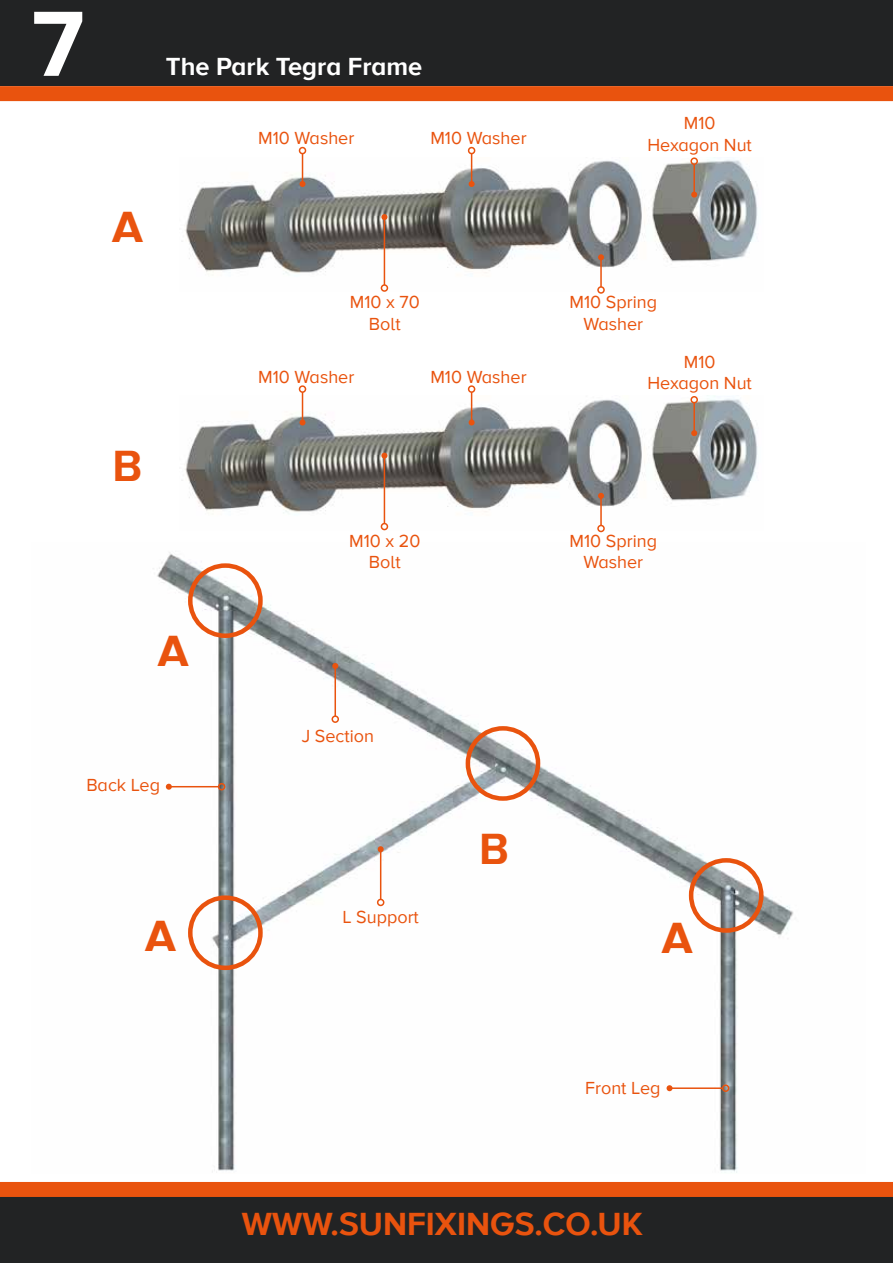
<style>
.page{position:relative;width:893px;height:1263px;background:#fff}
.page>*{position:absolute;margin:0;border:0;box-sizing:border-box;transform-origin:0 0}
.t1{font:700 96px "Proxima Nova A";color:#fff}
.t2{font:700 45px "Proxima Nova A";color:#e9530e}
.t3{font:700 33px "Proxima Nova A";color:#e9530e}
.t4{font:700 25.5px "Proxima Nova A";color:#fff}
.t5{font:18px/21.6px "Proxima Nova A";color:#e9530e;text-align:center}
</style>
<div class="page">
<div style="left:0;top:0;width:893px;height:86px;background:#222324"></div>
<div style="left:0;top:1195px;width:893px;height:68px;background:#222324"></div>
<div style="left:0;top:1182px;width:893px;height:15px;background:#e9530e"></div>
<div style="left:0;top:86px;width:893px;height:15px;background:#e9530e"></div>
<img style="left:153px;top:552px;width:641px;height:621px">
<div style="left:188px;top:563px;width:75px;height:75px;border:4px solid #e9530e;border-radius:50%"></div>
<div style="left:188px;top:895px;width:75px;height:75px;border:4px solid #e9530e;border-radius:50%"></div>
<div style="left:466px;top:726px;width:74px;height:75px;border:4px solid #e9530e;border-radius:50%"></div>
<div style="left:689px;top:858px;width:74px;height:75px;border:4px solid #e9530e;border-radius:50%"></div>
<hr style="left:169px;top:786px;width:50px;height:1px;background:#e9530e">
<div style="left:218px;top:783px;width:7px;height:7px;border:2px solid #e9530e;border-radius:50%"></div>
<svg style="left:166px;top:784px;width:6px;height:6px"></svg>
<hr style="left:669px;top:1087px;width:54px;height:2px;background:#e9530e">
<div style="left:722px;top:1084px;width:7px;height:8px;border:2px solid #e9530e;border-radius:50%"></div>
<svg style="left:666px;top:1085px;width:6px;height:6px"></svg>
<img style="left:182px;top:157px;width:576px;height:135px">
<img style="left:182px;top:396px;width:576px;height:134px">
<hr style="left:380px;top:849px;width:1px;height:50px;background:#e9530e">
<div style="left:377px;top:899px;width:7px;height:7px;border:2px solid #e9530e;border-radius:50%"></div>
<svg style="left:378px;top:846px;width:6px;height:6px"></svg>
<hr style="left:334px;top:666px;width:2px;height:50px;background:#e9530e">
<div style="left:331px;top:715px;width:8px;height:8px;border:2px solid #e9530e;border-radius:50%"></div>
<svg style="left:332px;top:663px;width:6px;height:6px"></svg>
<hr style="left:384px;top:217px;width:1px;height:68px;background:#e9530e">
<div style="left:381px;top:284px;width:7px;height:8px;border:2px solid #e9530e;border-radius:50%"></div>
<svg style="left:381px;top:214px;width:6px;height:6px"></svg>
<hr style="left:384px;top:456px;width:1px;height:68px;background:#e9530e">
<div style="left:381px;top:523px;width:7px;height:7px;border:2px solid #e9530e;border-radius:50%"></div>
<svg style="left:381px;top:453px;width:6px;height:6px"></svg>
<hr style="left:302px;top:154px;width:1px;height:30px;background:#e9530e">
<div style="left:299px;top:147px;width:7px;height:7px;border:2px solid #e9530e;border-radius:50%"></div>
<svg style="left:299px;top:181px;width:6px;height:6px"></svg>
<hr style="left:302px;top:392px;width:1px;height:30px;background:#e9530e">
<div style="left:299px;top:385px;width:7px;height:8px;border:2px solid #e9530e;border-radius:50%"></div>
<svg style="left:299px;top:419px;width:6px;height:6px"></svg>
<hr style="left:471px;top:154px;width:1px;height:30px;background:#e9530e">
<div style="left:468px;top:147px;width:7px;height:7px;border:2px solid #e9530e;border-radius:50%"></div>
<svg style="left:469px;top:181px;width:6px;height:6px"></svg>
<hr style="left:471px;top:392px;width:1px;height:30px;background:#e9530e">
<div style="left:468px;top:385px;width:7px;height:8px;border:2px solid #e9530e;border-radius:50%"></div>
<svg style="left:469px;top:419px;width:6px;height:6px"></svg>
<hr style="left:693px;top:164px;width:2px;height:31px;background:#e9530e">
<div style="left:690px;top:157px;width:8px;height:8px;border:2px solid #e9530e;border-radius:50%"></div>
<svg style="left:691px;top:192px;width:6px;height:6px"></svg>
<hr style="left:693px;top:403px;width:2px;height:30px;background:#e9530e">
<div style="left:690px;top:396px;width:8px;height:7px;border:2px solid #e9530e;border-radius:50%"></div>
<svg style="left:691px;top:430px;width:6px;height:6px"></svg>
<hr style="left:600px;top:257px;width:2px;height:30px;background:#e9530e">
<div style="left:597px;top:286px;width:8px;height:8px;border:2px solid #e9530e;border-radius:50%"></div>
<svg style="left:598px;top:254px;width:6px;height:6px"></svg>
<hr style="left:600px;top:496px;width:2px;height:29px;background:#e9530e">
<div style="left:597px;top:525px;width:8px;height:7px;border:2px solid #e9530e;border-radius:50%"></div>
<svg style="left:598px;top:493px;width:6px;height:6px"></svg>
<h1 class="t1" style="left:32px;top:-11px;width:54px">7</h1>
<h3 class="t4" style="left:166px;top:52px;width:258px">The Park Tegra Frame</h3>
<p class="t5" style="left:258px;top:128px;width:98px">M10 Washer</p>
<p class="t5" style="left:430px;top:128px;width:98px">M10 Washer</p>
<h2 class="t2" style="left:112px;top:201px;width:32px">A</h2>
<p class="t5" style="left:350px;top:292px;width:72px">M10 x 70<br>Bolt</p>
<p class="t5" style="left:258px;top:367px;width:98px">M10 Washer</p>
<p class="t5" style="left:430px;top:367px;width:98px">M10 Washer</p>
<h2 class="t2" style="left:113px;top:440px;width:31px">B</h2>
<h2 class="t2" style="left:158px;top:625px;width:32px">A</h2>
<p class="t5" style="left:86px;top:775px;width:75px">Back Leg</p>
<p class="t5" style="left:349px;top:530px;width:73px">M10 x 20<br>Bolt</p>
<p class="t5" style="left:302px;top:725px;width:74px">J Section</p>
<h2 class="t2" style="left:479px;top:823px;width:31px">B</h2>
<p class="t5" style="left:647px;top:113px;width:106px">M10<br>Hexagon Nut</p>
<p class="t5" style="left:570px;top:292px;width:89px">M10 Spring<br>Washer</p>
<p class="t5" style="left:647px;top:351px;width:106px">M10<br>Hexagon Nut</p>
<p class="t5" style="left:570px;top:530px;width:89px">M10 Spring<br>Washer</p>
<p class="t5" style="left:342px;top:906px;width:78px">L Support</p>
<h2 class="t2" style="left:145px;top:910px;width:32px">A</h2>
<h2 class="t2" style="left:662px;top:912px;width:32px">A</h2>
<p class="t5" style="left:585px;top:1078px;width:77px">Front Leg</p>
<h3 class="t3" style="left:242px;top:1205px;width:402px">WWW.SUNFIXINGS.CO.UK</h3>
</div>
